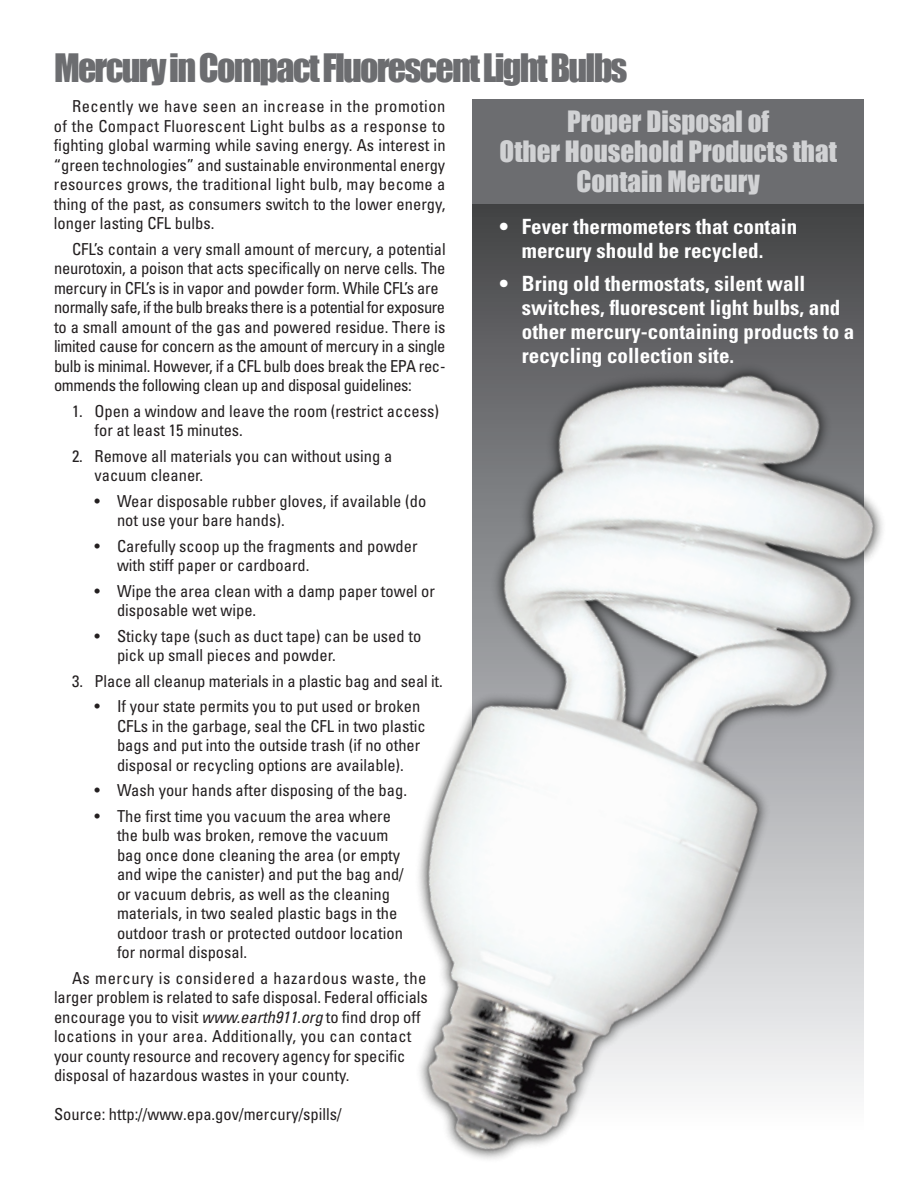
<style>
.page{position:relative;width:918px;height:1188px;background:#fff}
.page>*{position:absolute;margin:0;border:0;box-sizing:border-box;transform-origin:0 0}
.headline_2{font:36px "Impact";letter-spacing:-.05em;color:#6c6d70}
.Subhead_2{font:27px/30px "Impact";color:#d1d2d4;text-align:center}
.Hanging{font:700 condensed 21px/24px "Univers";color:#fff;text-align:center}
.Body_text{font:condensed 16.5px/19.5px "Univers";letter-spacing:-.005em;color:#231f20}
.hanging_2{font:condensed 16.5px/19.5px "Univers";color:#231f20}
.Hanging-2{font:condensed 16.5px/19.5px "Univers";color:#231f20}
.s1{font-style:italic}
</style>
<div class="page">
<div style="left:472px;top:99px;width:392px;height:1035px;background:#494a4b"></div>
<img style="left:418px;top:278px;width:465px;height:881px">
<div style="left:472px;top:99px;width:392px;height:105px;background:#6c6d70"></div>
<p class="headline_2" style="left:54px;top:46px;width:575px">Mercury in Compact Fluorescent Light Bulbs</p>
<p class="Body_text" style="left:54px;top:96px;width:393px;text-align:justify;text-indent:18px">Recently we have seen an increase in the promotion of the Compact Fluorescent Light bulbs as a response to fighting global warming while saving energy. As interest in “green technologies” and sustainable environmental energy resources grows, the traditional light bulb, may become a thing of the past, as consumers switch to the lower energy, longer lasting CFL bulbs.</p>
<p class="Body_text" style="left:54px;top:239px;width:393px;text-indent:18px">CFL’s contain a very small amount of mercury, a potential neurotoxin, a poison that acts specifically on nerve cells. The mercury in CFL’s is in vapor and powder form. While CFL’s are normally safe, if the bulb breaks there is a potential for exposure to a small amount of the gas and powered residue. There is limited cause for concern as the amount of mercury in a single bulb is minimal. However, if a CFL bulb does break the EPA rec&shy;ommends the following clean up and disposal guidelines:</p>
<p class="Hanging-2" style="left:95px;top:401px;width:346px;text-indent:-23px">1. Open a window and leave the room (restrict access) for at least 15 minutes.</p>
<p class="Hanging-2" style="left:95px;top:446px;width:299px;text-indent:-23px">2. Remove all materials you can without using a vacuum cleaner.</p>
<p class="hanging_2" style="left:117px;top:491px;width:311px;text-indent:-23px">• Wear disposable rubber gloves, if available (do not use your bare hands).</p>
<p class="hanging_2" style="left:117px;top:536px;width:302px;text-indent:-23px">• Carefully scoop up the fragments and powder with stiff paper or cardboard.</p>
<p class="hanging_2" style="left:117px;top:581px;width:320px;text-indent:-23px">• Wipe the area clean with a damp paper towel or disposable wet wipe.</p>
<p class="hanging_2" style="left:117px;top:626px;width:306px;text-indent:-23px">• Sticky tape (such as duct tape) can be used to pick up small pieces and powder.</p>
<p class="Hanging-2" style="left:72px;top:671px;width:372px">3. Place all cleanup materials in a plastic bag and seal it.</p>
<p class="hanging_2" style="left:117px;top:696px;width:310px;text-indent:-23px">• If your state permits you to put used or broken CFLs in the garbage, seal the CFL in two plastic bags and put into the outside trash (if no other disposal or recycling options are available).</p>
<p class="hanging_2" style="left:95px;top:780px;width:314px">• Wash your hands after disposing of the bag.</p>
<p class="hanging_2" style="left:117px;top:806px;width:288px;text-indent:-23px">• The first time you vacuum the area where the bulb was broken, remove the vacuum bag once done cleaning the area (or empty and wipe the canister) and put the bag and/ or vacuum debris, as well as the cleaning materials, in two sealed plastic bags in the outdoor trash or protected outdoor location for normal disposal.</p>
<p class="Body_text" style="left:54px;top:968px;width:375px;text-indent:18px">As mercury is considered a hazardous waste, the larger problem is related to safe disposal. Federal officials encourage you to visit <span class="s1">www.earth911.org</span> to find drop off locations in your area. Additionally, you can contact your county resource and recovery agency for specific disposal of hazardous wastes in your county.</p>
<p class="Body_text" style="left:54px;top:1104px;width:289px">Source: http://www.epa.gov/mercury/spills/</p>
<p class="Subhead_2" style="left:567px;top:107px;width:204px">Proper Disposal of</p>
<p class="Subhead_2" style="left:500px;top:137px;width:339px">Other Household Products that<br>Contain Mercury</p>
<p class="Hanging" style="left:500px;top:215px;width:299px">• Fever thermometers that contain mercury should be recycled.</p>
<p class="Hanging" style="left:522px;top:272px;width:334px;text-align:left;text-indent:-22px">• Bring old thermostats, silent wall switches, fluorescent light bulbs, and other mercury-containing products to a recycling collection site.</p>
</div>
